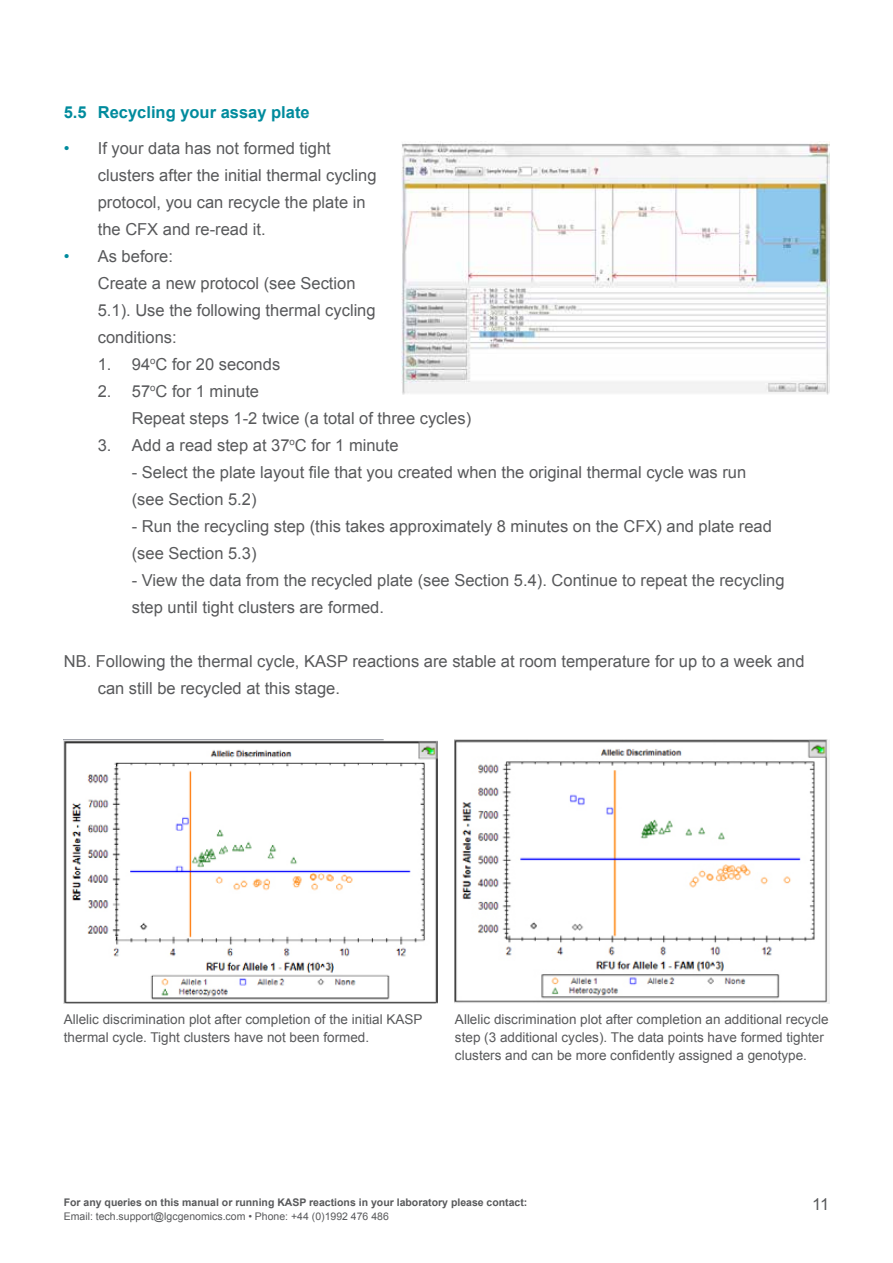
<style>
.page{position:relative;width:893px;height:1263px;background:#fff}
.page>*{position:absolute;margin:0;border:0;box-sizing:border-box;transform-origin:0 0}
.t1{font:16.5px/27px "Arial";color:#58595b}
.t2{font:700 16.5px "Arial";color:#008b9d}
.t3{font:13.5px/18px "Arial";color:#58595b}
.t4{font:700 10.5px "Arial";color:#58595b}
.t5{font:10.5px "Arial";color:#58595b}
.s1{color:#008b9d}
</style>
<div class="page">
<img style="left:402px;top:141px;width:427px;height:253px">
<img style="left:454px;top:740px;width:375px;height:263px">
<img style="left:64px;top:740px;width:373px;height:263px">
<p class="t2" style="left:64px;top:102px;width:247px">5.5 Recycling your assay plate</p>
<p class="t1" style="left:98px;top:135px;width:280px;text-indent:-34px"><span class="s1">•</span> If your data has not formed tight clusters after the initial thermal cycling protocol, you can recycle the plate in the CFX and re-read it.</p>
<p class="t1" style="left:98px;top:243px;width:279px;text-indent:-34px"><span class="s1">•</span> As before:<br>Create a new protocol (see Section<br>5.1). Use the following thermal cycling conditions:</p>
<p class="t1" style="left:98px;top:351px;width:184px">1. 94<sup>o</sup>C for 20 seconds</p>
<p class="t1" style="left:132px;top:378px;width:341px;text-indent:-34px">2. 57<sup>o</sup>C for 1 minute<br>Repeat steps 1-2 twice (a total of three cycles)</p>
<p class="t1" style="left:98px;top:432px;width:302px">3. Add a read step at 37<sup>o</sup>C for 1 minute</p>
<p class="t1" style="left:132px;top:459px;width:616px">- Select the plate layout file that you created when the original thermal cycle was run (see Section 5.2)</p>
<p class="t1" style="left:132px;top:513px;width:642px">- Run the recycling step (this takes approximately 8 minutes on the CFX) and plate read (see Section 5.3)</p>
<p class="t1" style="left:132px;top:567px;width:654px">- View the data from the recycled plate (see Section 5.4). Continue to repeat the recycling step until tight clusters are formed.</p>
<p class="t1" style="left:98px;top:648px;width:708px;text-indent:-34px">NB. Following the thermal cycle, KASP reactions are stable at room temperature for up to a week and can still be recycled at this stage.</p>
<p class="t3" style="left:64px;top:1010px;width:360px">Allelic discrimination plot after completion of the initial KASP thermal cycle. Tight clusters have not been formed.</p>
<p class="t3" style="left:455px;top:1010px;width:375px">Allelic discrimination plot after completion an additional recycle step (3 additional cycles). The data points have formed tighter clusters and can be more confidently assigned a genotype.</p>
<p class="t4" style="left:64px;top:1195px;width:465px">For any queries on this manual or running KASP reactions in your laboratory please contact:</p>
<p class="t1" style="left:812px;top:1191px;width:19px">11</p>
<p class="t5" style="left:64px;top:1209px;width:327px">Email: tech.support@lgcgenomics.com • Phone: +44 (0)1992 476 486</p>
</div>
